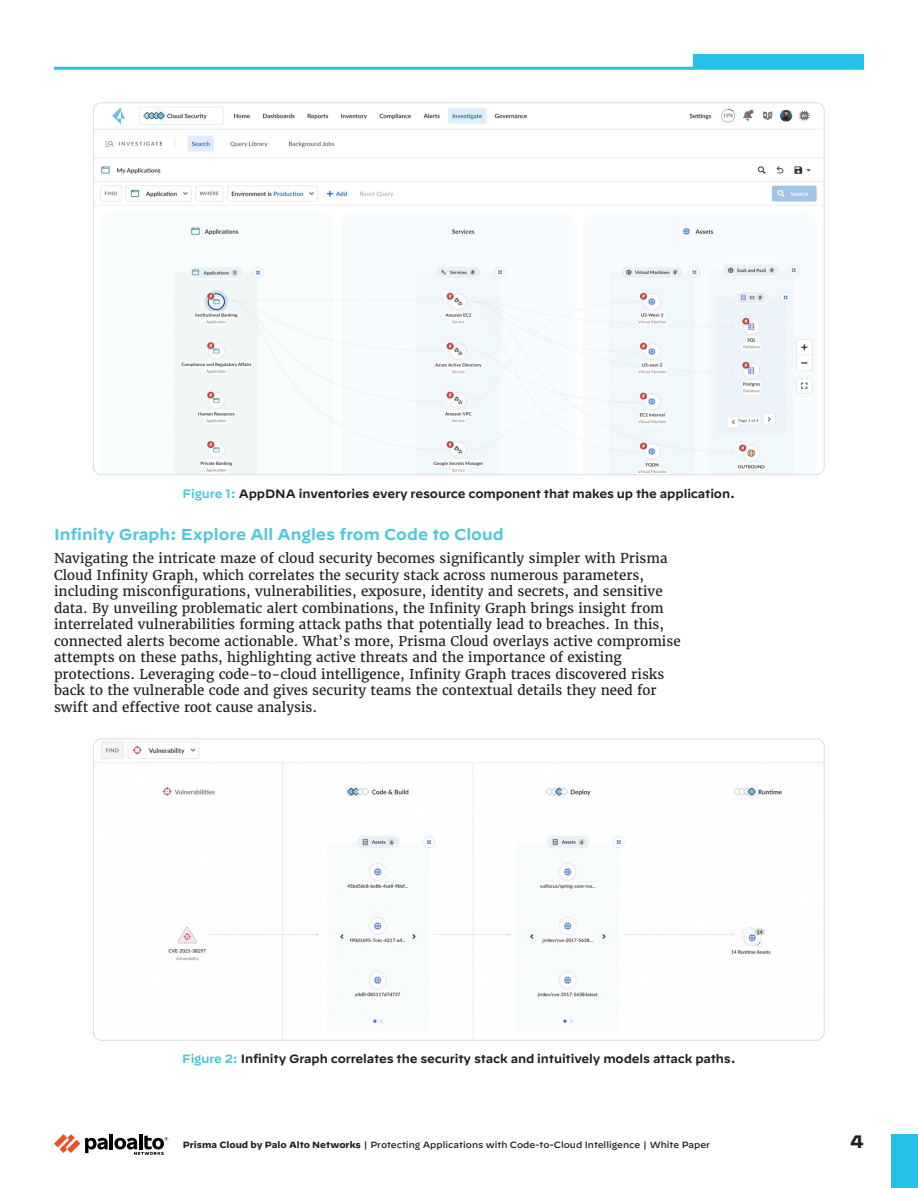
<style>
.page{position:relative;width:918px;height:1188px;background:#fff}
.page>*{position:absolute;margin:0;border:0;box-sizing:border-box;transform-origin:0 0}
.t1{font:700 18px "Decimal";color:#231f20}
.t2{font:600 15.75px "Decimal";color:#4cc6df}
.t3{font:13.5px/16.5px "Merriweather";color:#231f20}
.t4{font:600 12px "Decimal";letter-spacing:-.01em;color:#231f20}
.t5{font:500 9px "Decimal";color:#231f20}
.s1{color:#4cc6df}
.s2{font-weight:700}
</style>
<div class="page">
<div style="left:891px;top:1134px;width:27px;height:54px;background:#25c1e9"></div>
<div style="left:693px;top:54px;width:171px;height:14px;background:#25c1e9"></div>
<hr style="left:54px;top:67px;width:810px;height:3px;background:#25c1e9">
<hr style="left:110px;top:1134px;width:3px;height:15px;background:#000">
<svg style="left:54px;top:1134px;width:54px;height:19px"></svg>
<hr style="left:139px;top:1134px;width:3px;height:15px;background:#000">
<svg style="left:114px;top:1135px;width:54px;height:20px"></svg>
<img style="left:95px;top:104px;width:728px;height:369px">
<img style="left:95px;top:740px;width:728px;height:299px">
<p class="t4" style="left:182px;top:482px;width:554px"><span class="s1">Figure 1:</span> AppDNA inventories every resource component that makes up the application.</p>
<p class="t2" style="left:54px;top:520px;width:451px">Infinity Graph: Explore All Angles from Code to Cloud</p>
<p class="t3" style="left:54px;top:550px;width:628px">Navigating the intricate maze of cloud security becomes significantly simpler with Prisma Cloud Infinity Graph, which correlates the security stack across numerous parameters, including misconfigurations, vulnerabilities, exposure, identity and secrets, and sensitive data. By unveiling problematic alert combinations, the Infinity Graph brings insight from interrelated vulnerabilities forming attack paths that potentially lead to breaches. In this, connected alerts become actionable. What’s more, Prisma Cloud overlays active compromise attempts on these paths, highlighting active threats and the importance of existing protections. Leveraging code-to-cloud intelligence, Infinity Graph traces discovered risks back to the vulnerable code and gives security teams the contextual details they need for swift and effective root cause analysis.</p>
<p class="t4" style="left:182px;top:1048px;width:555px"><span class="s1">Figure 2:</span> Infinity Graph correlates the security stack and intuitively models attack paths.</p>
<p class="t5" style="left:183px;top:1137px;width:529px"><span class="s2">Prisma Cloud by Palo Alto Networks</span> | Protecting Applications with Code-to-Cloud Intelligence | White Paper</p>
<h1 class="t1" style="left:850px;top:1132px;width:15px">4</h1>
</div>
